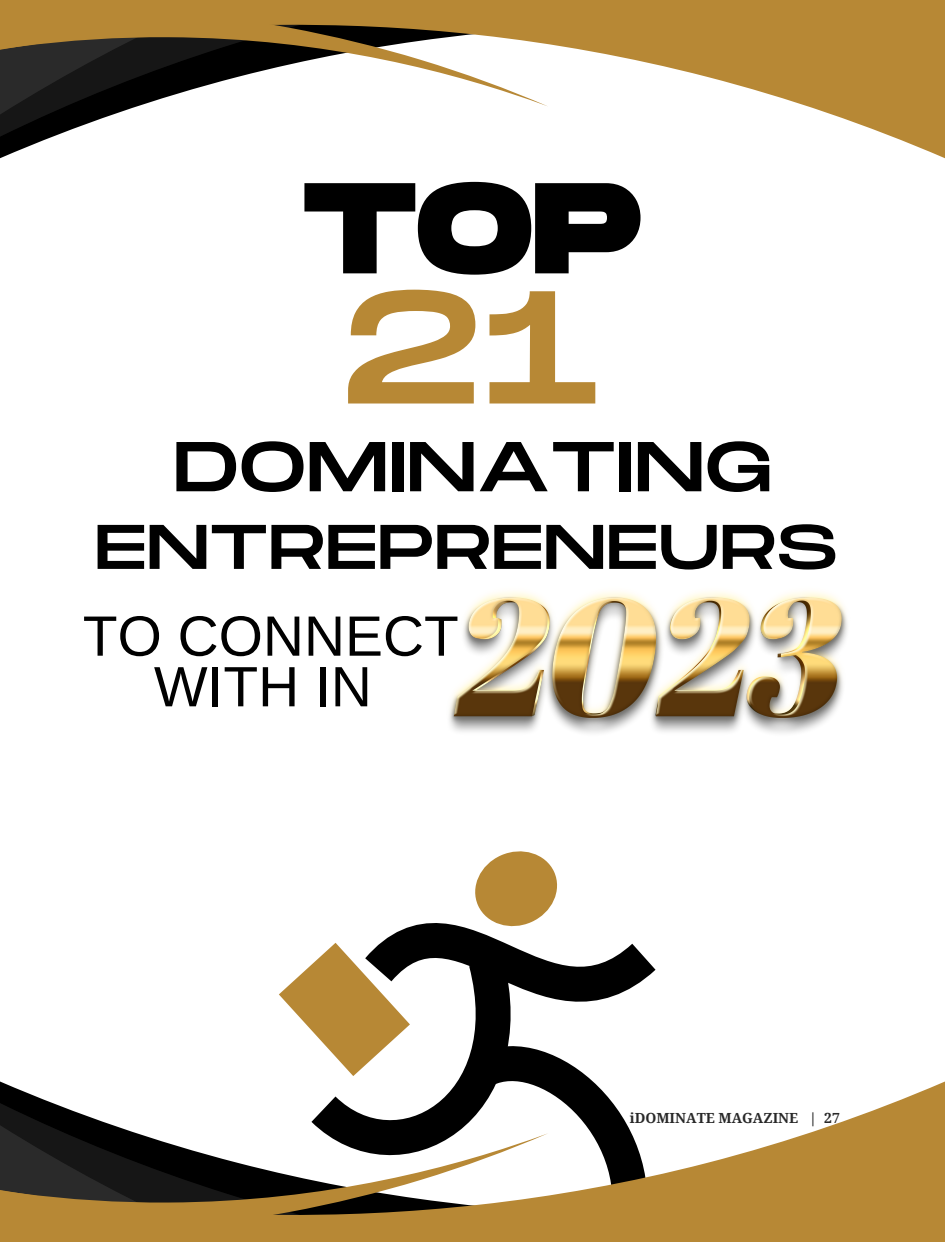
<style>
.page{position:relative;width:945px;height:1242px;background:#fff}
.page>*{position:absolute;margin:0;border:0;box-sizing:border-box;transform-origin:0 0}
.t1{font:160.35px "Monument Extended";color:#b78835}
.t2{font:800 128.85px "Monument Extended";color:#000}
.t3{font:70.35px "Monument Extended";color:#000}
.t4{font:62.85px "Monument Extended";color:#000}
.t5{font:56.85px/50.7px "Arimo";color:#000;text-align:center}
.t6{font:700 13.95px "Droid Serif";color:#282828}
</style>
<div class="page">
<svg style="left:381px;top:923px;width:275px;height:113px"></svg>
<svg style="left:457px;top:1036px;width:137px;height:46px"></svg>
<svg style="left:279px;top:943px;width:131px;height:133px"></svg>
<svg style="left:463px;top:851px;width:106px;height:88px"></svg>
<svg style="left:0;top:1082px;width:945px;height:160px"></svg>
<svg style="left:0;top:1133px;width:548px;height:100px"></svg>
<svg style="left:0;top:0;width:945px;height:158px"></svg>
<svg style="left:0;top:6px;width:548px;height:101px"></svg>
<img style="left:449px;top:591px;width:399px;height:142px">
<h2 class="t2" style="left:303px;top:157px;width:340px">TOP</h2>
<h1 class="t1" style="left:342px;top:259px;width:263px">21</h1>
<h3 class="t3" style="left:173px;top:428px;width:601px">DOMINATING</h3>
<h3 class="t4" style="left:94px;top:512px;width:745px">ENTREPRENEURS</h3>
<h3 class="t5" style="left:83px;top:611px;width:377px">TO CONNECT<br>WITH IN</h3>
<p class="t6" style="left:630px;top:1110px;width:212px">iDOMINATE MAGAZINE | 27</p>
</div>
